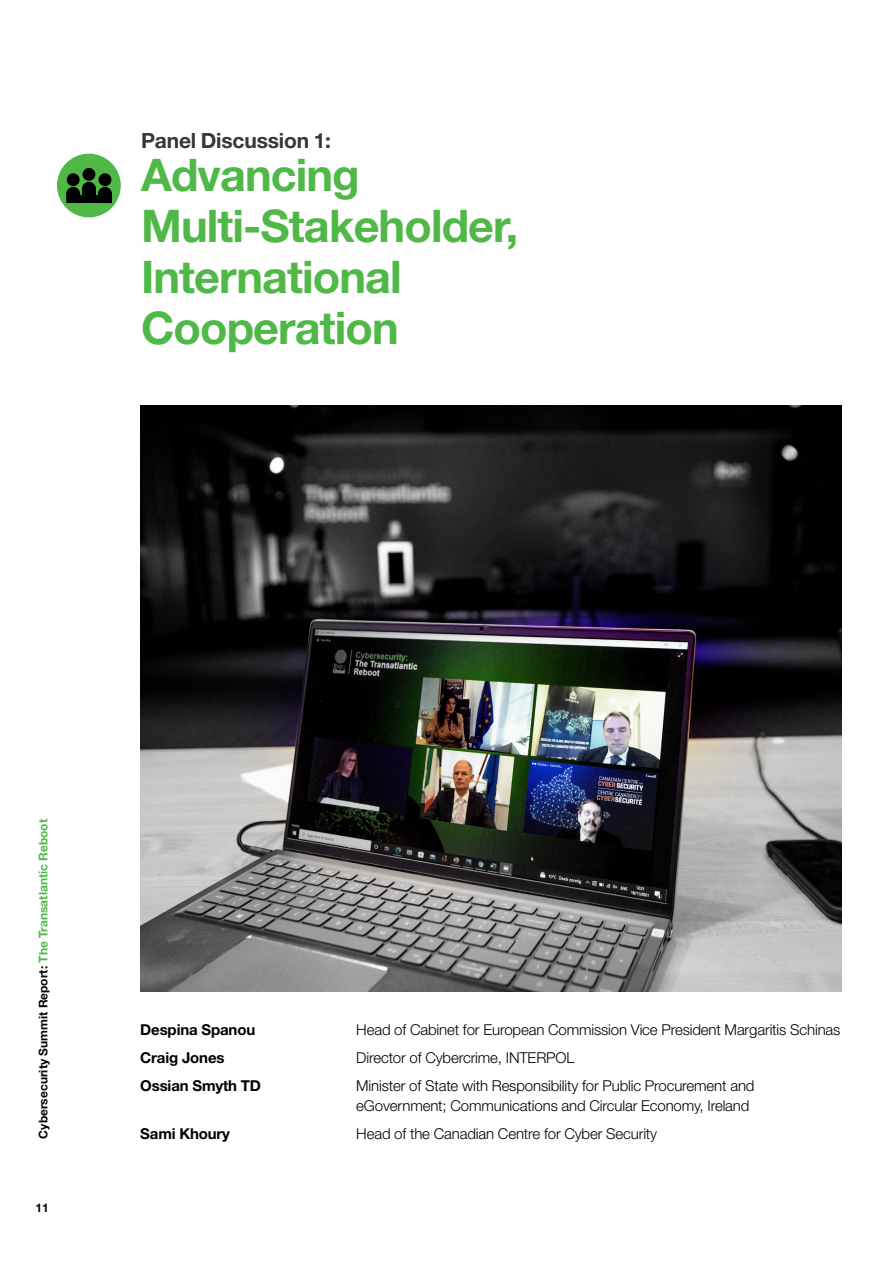
<style>
.page{position:relative;width:893px;height:1263px;background:#fff}
.page>*{position:absolute;margin:0;border:0;box-sizing:border-box;transform-origin:0 0}
.t1{font:700 45px/51px "Helvetica Neue LT Std";letter-spacing:-.02em;color:#4fb847}
.t2{font:700 21px "Helvetica Neue LT Std";letter-spacing:-.01em;color:#34373b}
.t3{font:300 15px/19.5px "Helvetica Neue LT Std";letter-spacing:-.01em;color:#000}
.t4{font:700 15px "Helvetica Neue LT Std";letter-spacing:-.01em;color:#000}
.t5{font:700 12px "Helvetica Neue LT Std";color:#040503}
.s1{color:#4fb847}
</style>
<div class="page">
<img style="left:140px;top:405px;width:702px;height:587px">
<div style="left:57px;top:154px;width:64px;height:63px;background:#4fb847;border-radius:50%"></div>
<div style="left:82px;top:168px;width:13px;height:13px;background:#000;border-radius:50%"></div>
<div style="left:67px;top:173px;width:13px;height:13px;background:#000;border-radius:50%"></div>
<svg style="left:66px;top:182px;width:46px;height:21px"></svg>
<div style="left:99px;top:173px;width:12px;height:13px;background:#000;border-radius:50%"></div>
<div style="left:67px;top:196px;width:44px;height:7px;background:#000"></div>
<p class="t2" style="left:141px;top:127px;width:192px">Panel Discussion 1:</p>
<p class="t1" style="left:141px;top:148px;width:379px">Advancing<br>Multi-Stakeholder,</p>
<p class="t1" style="left:141px;top:250px;width:262px">International</p>
<p class="t1" style="left:141px;top:301px;width:259px">Cooperation</p>
<p class="t5" style="left:36px;top:1138px;width:321px;rotate:-90deg">Cybersecurity Summit Report: <span class="s1">The Transatlantic Reboot</span></p>
<p class="t5" style="left:36px;top:1200px;width:15px">11</p>
<p class="t4" style="left:140px;top:1021px;width:116px">Despina Spanou</p>
<p class="t3" style="left:356px;top:1020px;width:486px">Head of Cabinet for European Commission Vice President Margaritis Schinas</p>
<p class="t4" style="left:140px;top:1049px;width:86px">Craig Jones</p>
<p class="t3" style="left:356px;top:1048px;width:220px">Director of Cybercrime, INTERPOL</p>
<p class="t4" style="left:140px;top:1077px;width:122px">Ossian Smyth TD</p>
<p class="t3" style="left:356px;top:1076px;width:400px">Minister of State with Responsibility for Public Procurement and eGovernment; Communications and Circular Economy, Ireland</p>
<p class="t4" style="left:140px;top:1124px;width:91px">Sami Khoury</p>
<p class="t3" style="left:356px;top:1123px;width:302px">Head of the Canadian Centre for Cyber Security</p>
</div>
